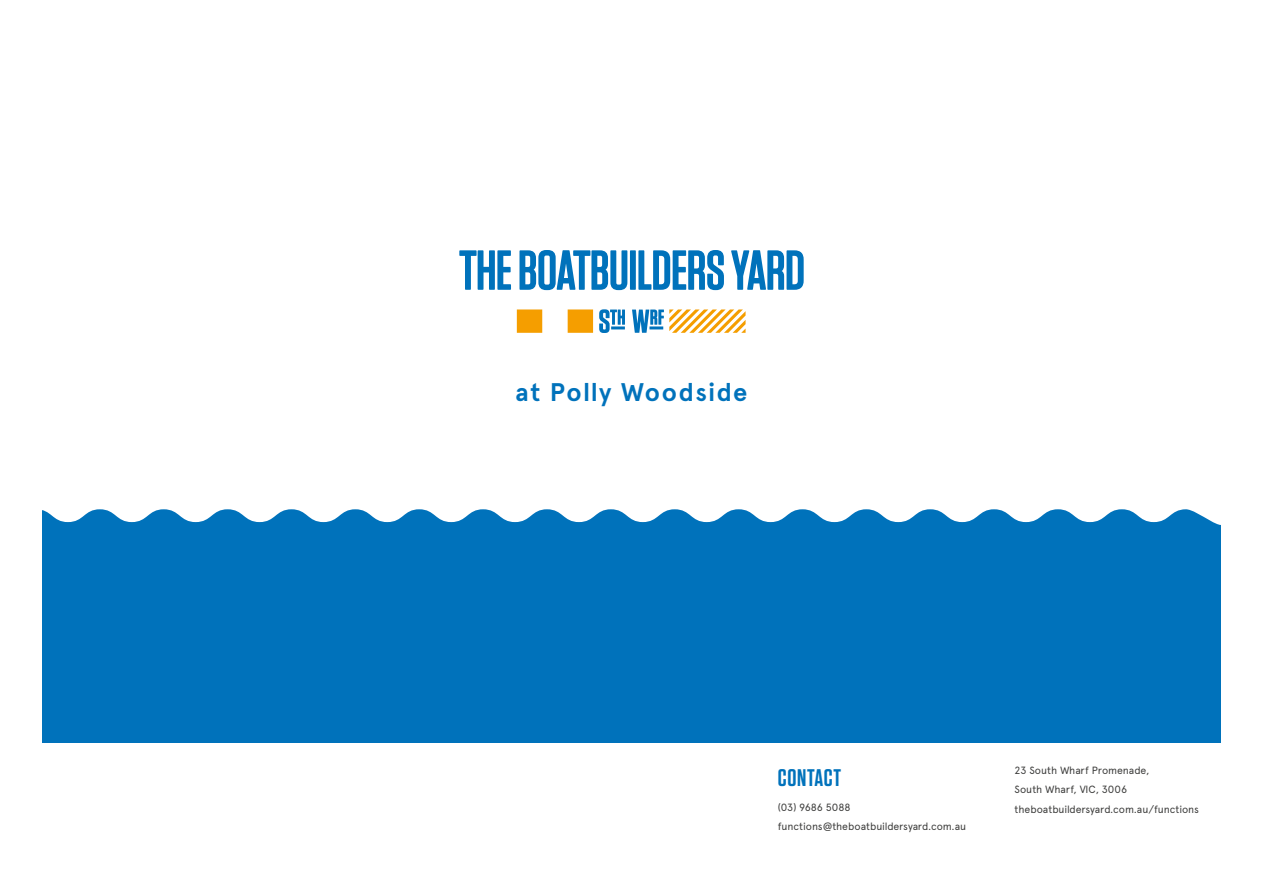
<style>
.page{position:relative;width:1263px;height:893px;background:#fff}
.page>*{position:absolute;margin:0;border:0;box-sizing:border-box;transform-origin:0 0}
.Chapter_1ST{font:700 25.5px "Apercu";letter-spacing:.06em;color:#0072bb}
.t1{font:600 24px "Tungsten";letter-spacing:.03em;color:#0072bb}
.Body{font:10.5px/19.5px "Apercu Pro";letter-spacing:-.005em;color:#3c3c3b}
</style>
<div class="page">
<svg style="left:459px;top:250px;width:345px;height:83px"></svg>
<div style="left:43px;top:509px;width:1177px;height:233px;background:#0072bb"></div>
<p class="Chapter_1ST" style="left:516px;top:376px;width:233px">at Polly Woodside</p>
<p class="t1" style="left:778px;top:765px;width:65px">CONTACT</p>
<p class="Body" style="left:778px;top:796px;width:190px">(03) 9686 5088 functions@theboatbuildersyard.com.au</p>
<p class="Body" style="left:1015px;top:760px;width:186px">23 South Wharf Promenade,<br>South Wharf, VIC, 3006 theboatbuildersyard.com.au/functions</p>
</div>
